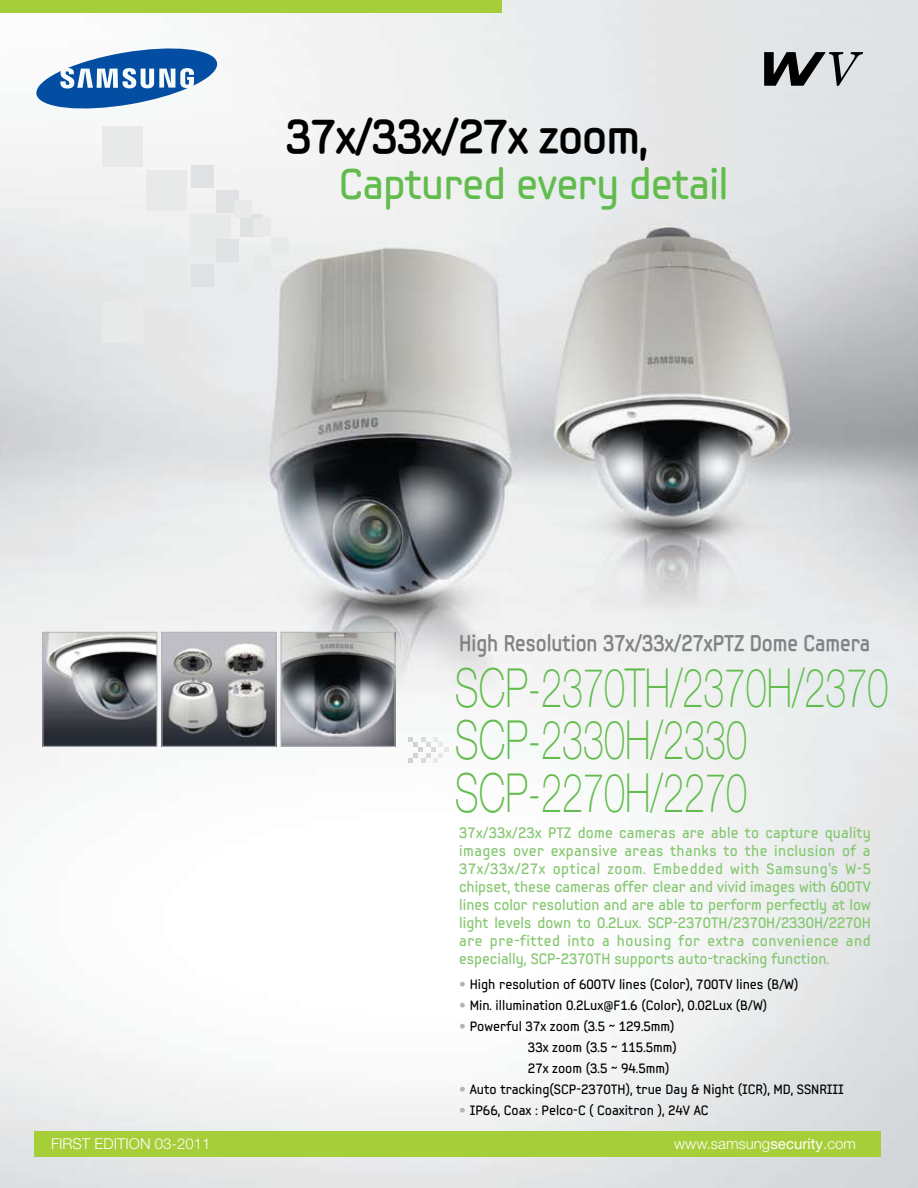
<style>
.page{position:relative;width:918px;height:1188px;background:#fff}
.page>*{position:absolute;margin:0;border:0;box-sizing:border-box;transform-origin:0 0}
.t1{font:100 54px/52.5px "Helvetica Neue";color:#61bc4d;scale:.7 1}
.t2{font:700 46.95px "Samsung Imagination Modern";letter-spacing:-.02em;color:#000}
.t3{font:42.75px "Samsung Imagination Modern";letter-spacing:-.02em;color:#61bc4d}
.t4{font:700 22.5px "Samsung Imagination Modern";color:#808285;scale:.91 1}
.t5{font:15px/18px "Samsung Imagination Modern";color:#83c66e;text-align:justify}
.t6{font:300 15px "Helvetica Neue";color:#fff}
.t7{font:13.5px/21px "Samsung Imagination Modern";color:#000}
.s1{font-family:"Helvetica Neue";font-weight:300;color:#b2b4b6}
.s2{font-weight:400}
</style>
<div class="page">
<img style="left:0;top:0;width:918px;height:1188px">
<svg style="left:408px;top:738px;width:40px;height:24px"></svg>
<div style="left:102px;top:126px;width:41px;height:41px;background:#e8e9e9"></div>
<div style="left:146px;top:170px;width:41px;height:41px;background:#e8e9e9"></div>
<div style="left:190px;top:214px;width:41px;height:41px;background:#e8e9e9"></div>
<div style="left:146px;top:258px;width:41px;height:41px;background:#e8e9e9"></div>
<div style="left:102px;top:302px;width:41px;height:41px;background:#e8e9e9"></div>
<div style="left:191px;top:165px;width:23px;height:23px;background:#e0e1e2"></div>
<div style="left:216px;top:190px;width:23px;height:23px;background:#e0e1e2"></div>
<div style="left:240px;top:214px;width:23px;height:23px;background:#e0e1e2"></div>
<div style="left:216px;top:239px;width:23px;height:23px;background:#e0e1e2"></div>
<div style="left:191px;top:264px;width:23px;height:23px;background:#e0e1e2"></div>
<div style="left:235px;top:200px;width:17px;height:17px;background:#e8e9e9"></div>
<div style="left:253px;top:219px;width:17px;height:17px;background:#e8e9e9"></div>
<div style="left:272px;top:237px;width:17px;height:17px;background:#e8e9e9"></div>
<div style="left:253px;top:256px;width:17px;height:17px;background:#e8e9e9"></div>
<div style="left:235px;top:274px;width:17px;height:17px;background:#e8e9e9"></div>
<div style="left:34px;top:1131px;width:846px;height:26px;background:#a6ce39"></div>
<div style="left:0;top:0;width:502px;height:13px;background:#a6ce39"></div>
<img style="left:45px;top:634px;width:110px;height:111px">
<div style="left:43px;top:632px;width:114px;height:115px;border:1px solid #b2b4b6"></div>
<img style="left:164px;top:634px;width:110px;height:111px">
<div style="left:162px;top:632px;width:114px;height:115px;border:1px solid #b2b4b6"></div>
<img style="left:283px;top:634px;width:110px;height:111px">
<div style="left:281px;top:632px;width:114px;height:115px;border:1px solid #b2b4b6"></div>
<svg style="left:35px;top:44px;width:183px;height:69px"></svg>
<svg style="left:764px;top:52px;width:99px;height:34px;background:#818385"></svg>
<h2 class="t2" style="left:286px;top:106px;width:363px">37x/33x/27x zoom,</h2>
<h3 class="t3" style="left:339px;top:156px;width:391px">Captured every detail</h3>
<h3 class="t4" style="left:459px;top:629px;width:453px">High Resolution 37x/33x/27xPTZ Dome Camera</h3>
<h1 class="t1" style="left:455px;top:661px;width:621px">SCP-2370TH/2370H/2370<br>SCP-2330H/2330<br>SCP-2270H/2270</h1>
<p class="t5" style="left:459px;top:823px;width:413px">37x/33x/23x PTZ dome cameras are able to capture quality images over expansive areas thanks to the inclusion of a 37x/33x/27x optical zoom. Embedded with Samsung's W-5 chipset, these cameras offer clear and vivid images with 600TV lines color resolution and are able to perform perfectly at low light levels down to 0.2Lux. SCP-2370TH/2370H/2330H/2270H are pre-fitted into a housing for extra convenience and especially, SCP-2370TH supports auto-tracking function.</p>
<p class="t7" style="left:459px;top:973px;width:341px"><span class="s1">•</span> High resolution of 600TV lines (Color), 700TV lines (B/W)</p>
<p class="t7" style="left:459px;top:994px;width:310px"><span class="s1">•</span> Min. illumination 0.2Lux@F1.6 (Color), 0.02Lux (B/W)</p>
<p class="t7" style="left:528px;top:1015px;width:151px;text-indent:-69px"><span class="s1">•</span> Powerful 37x zoom (3.5 ~ 129.5mm)<br>33x zoom (3.5 ~ 115.5mm)<br>27x zoom (3.5 ~ 94.5mm)</p>
<p class="t7" style="left:459px;top:1078px;width:386px"><span class="s1">•</span> Auto tracking(SCP-2370TH), true Day &amp; Night (ICR), MD, SSNRIII</p>
<p class="t7" style="left:459px;top:1099px;width:251px"><span class="s1">•</span> IP66, Coax : Pelco-C ( Coaxitron ), 24V AC</p>
<p class="t6" style="left:51px;top:1134px;width:161px">FIRST EDITION 03-2011</p>
<p class="t6" style="left:674px;top:1134px;width:183px">www.samsung<span class="s2">security</span>.com</p>
</div>
